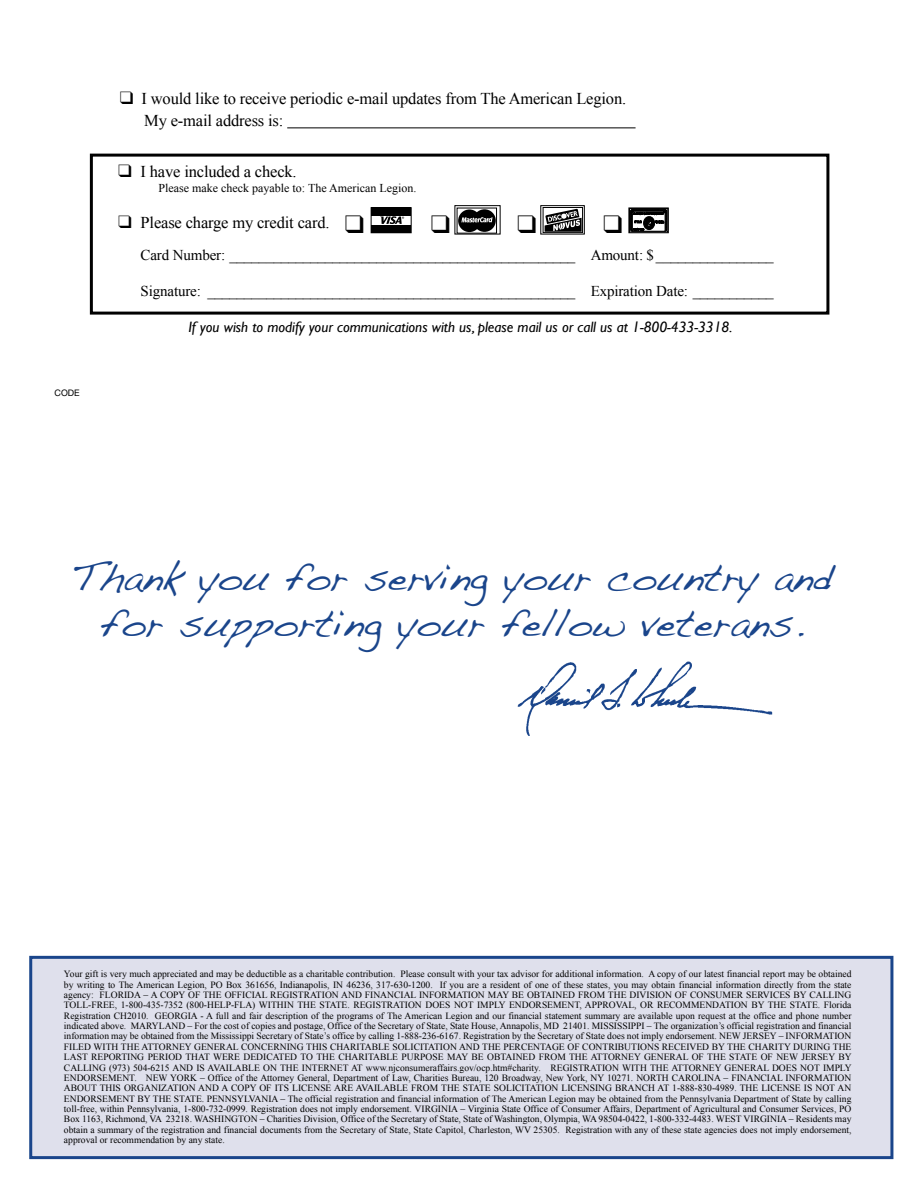
<style>
.page{position:relative;width:918px;height:1188px;background:#fff}
.page>*{position:absolute;margin:0;border:0;box-sizing:border-box;transform-origin:0 0}
.t1{font:39px/46.8px "Handwriting Dakota";color:#1a458b;text-align:center}
.t2{font:25.5px "Dixieland Normal";color:#000}
.t3{font:16.5px/22.5px "Times New Roman";letter-spacing:-.01em;color:#000}
.t4{font:15px "Times New Roman";letter-spacing:-.01em;color:#000}
.t5{font:italic 15px "Gill Sans";color:#000}
.t6{font:12px "Times New Roman";color:#000}
.t7{font:9.6px/10.4px "Times New Roman";color:#000;text-align:justify}
.t8{font:9px "Helvetica Neue";color:#000}
.s1{font-family:"Dixieland Normal";font-size:18px}
</style>
<div class="page">
<div style="left:29px;top:955px;width:864px;height:203px;background:#dfe0ec;border:3px solid #1a458b"></div>
<img style="left:517px;top:661px;width:256px;height:75px">
<div style="left:90px;top:154px;width:739px;height:160px;border:3px solid #000"></div>
<div style="left:371px;top:208px;width:40px;height:25px;background:#000"></div>
<div style="left:371px;top:216px;width:40px;height:8px;background:#fff"></div>
<svg style="left:380px;top:216px;width:24px;height:8px"></svg>
<div style="left:371px;top:207px;width:40px;height:26px;border:1px solid #000"></div>
<div style="left:457px;top:208px;width:40px;height:25px;border:1px solid #000"></div>
<div style="left:458px;top:209px;width:23px;height:23px;background:#000;border-radius:50%"></div>
<div style="left:473px;top:209px;width:23px;height:23px;background:#000;border-radius:50%"></div>
<svg style="left:461px;top:217px;width:31px;height:5px"></svg>
<div style="left:455px;top:205px;width:45px;height:29px;border:1px solid #000"></div>
<div style="left:543px;top:207px;width:40px;height:26px;border:1px solid #000"></div>
<svg style="left:544px;top:209px;width:38px;height:23px"></svg>
<div style="left:541px;top:205px;width:43px;height:29px;border:1px solid #000"></div>
<svg style="left:631px;top:210px;width:35px;height:21px"></svg>
<div style="left:629px;top:208px;width:39px;height:25px;border:1px solid #000"></div>
<hr style="left:287px;top:127px;width:348px;height:1px;background:#000">
<h3 class="t3" style="left:144px;top:87px;width:483px;text-indent:-24px"><span class="s1">q</span> I would like to receive periodic e-mail updates from The American Legion.<br>My e-mail address is:</h3>
<h3 class="t3" style="left:118px;top:160px;width:180px"><span class="s1">q</span> I have included a check.</h3>
<p class="t6" style="left:159px;top:181px;width:259px">Please make check payable to: The American Legion.</p>
<h3 class="t3" style="left:118px;top:211px;width:213px"><span class="s1">q</span> Please charge my credit card.</h3>
<h3 class="t4" style="left:141px;top:246px;width:634px">Card Number: _______________________________________________ Amount: $________________</h3>
<h3 class="t4" style="left:141px;top:282px;width:635px">Signature: __________________________________________________ Expiration Date: ___________</h3>
<h2 class="t2" style="left:345px;top:212px;width:21px">q</h2>
<h2 class="t2" style="left:431px;top:212px;width:21px">q</h2>
<h2 class="t2" style="left:517px;top:212px;width:21px">q</h2>
<h2 class="t2" style="left:603px;top:212px;width:21px">q</h2>
<p class="t8" style="left:55px;top:387px;width:27px">CODE</p>
<h3 class="t5" style="left:188px;top:318px;width:545px">If you wish to modify your communications with us, please mail us or call us at 1-800-433-3318.</h3>
<h1 class="t1" style="left:71px;top:552px;width:763px">Thank you for serving your country and for supporting your fellow veterans.</h1>
<p class="t7" style="left:64px;top:968px;width:789px">Your gift is very much appreciated and may be deductible as a charitable contribution. Please consult with your tax advisor for additional information. A copy of our latest financial report may be obtained by writing to The American Legion, PO Box 361656, Indianapolis, IN 46236, 317-630-1200. If you are a resident of one of these states, you may obtain financial information directly from the state agency: FLORIDA – A COPY OF THE OFFICIAL REGISTRATION AND FINANCIAL INFORMATION MAY BE OBTAINED FROM THE DIVISION OF CONSUMER SERVICES BY CALLING TOLL-FREE, 1-800-435-7352 (800-HELP-FLA) WITHIN THE STATE. REGISTRATION DOES NOT IMPLY ENDORSEMENT, APPROVAL, OR RECOMMENDATION BY THE STATE. Florida Registration CH2010. GEORGIA - A full and fair description of the programs of The American Legion and our financial statement summary are available upon request at the office and phone number indicated above. MARYLAND – For the cost of copies and postage, Office of the Secretary of State, State House, Annapolis, MD 21401. MISSISSIPPI – The organization’s official registration and financial information may be obtained from the Mississippi Secretary of State’s office by calling 1-888-236-6167. Registration by the Secretary of State does not imply endorsement. NEW JERSEY – INFORMATION FILED WITH THE ATTORNEY GENERAL CONCERNING THIS CHARITABLE SOLICITATION AND THE PERCENTAGE OF CONTRIBUTIONS RECEIVED BY THE CHARITY DURING THE LAST REPORTING PERIOD THAT WERE DEDICATED TO THE CHARITABLE PURPOSE MAY BE OBTAINED FROM THE ATTORNEY GENERAL OF THE STATE OF NEW JERSEY BY CALLING (973) 504-6215 AND IS AVAILABLE ON THE INTERNET AT www.njconsumeraffairs.gov/ocp.htm#charity. REGISTRATION WITH THE ATTORNEY GENERAL DOES NOT IMPLY ENDORSEMENT. NEW YORK – Office of the Attorney General, Department of Law, Charities Bureau, 120 Broadway, New York, NY 10271. NORTH CAROLINA – FINANCIAL INFORMATION ABOUT THIS ORGANIZATION AND A COPY OF ITS LICENSE ARE AVAILABLE FROM THE STATE SOLICITATION LICENSING BRANCH AT 1-888-830-4989. THE LICENSE IS NOT AN ENDORSEMENT BY THE STATE. PENNSYLVANIA – The official registration and financial information of The American Legion may be obtained from the Pennsylvania Department of State by calling toll-free, within Pennsylvania, 1-800-732-0999. Registration does not imply endorsement. VIRGINIA – Virginia State Office of Consumer Affairs, Department of Agricultural and Consumer Services, PO Box 1163, Richmond, VA 23218. WASHINGTON – Charities Division, Office of the Secretary of State, State of Washington, Olympia, WA 98504-0422, 1-800-332-4483. WEST VIRGINIA – Residents may obtain a summary of the registration and financial documents from the Secretary of State, State Capitol, Charleston, WV 25305. Registration with any of these state agencies does not imply endorsement, approval or recommendation by any state.</p>
</div>
